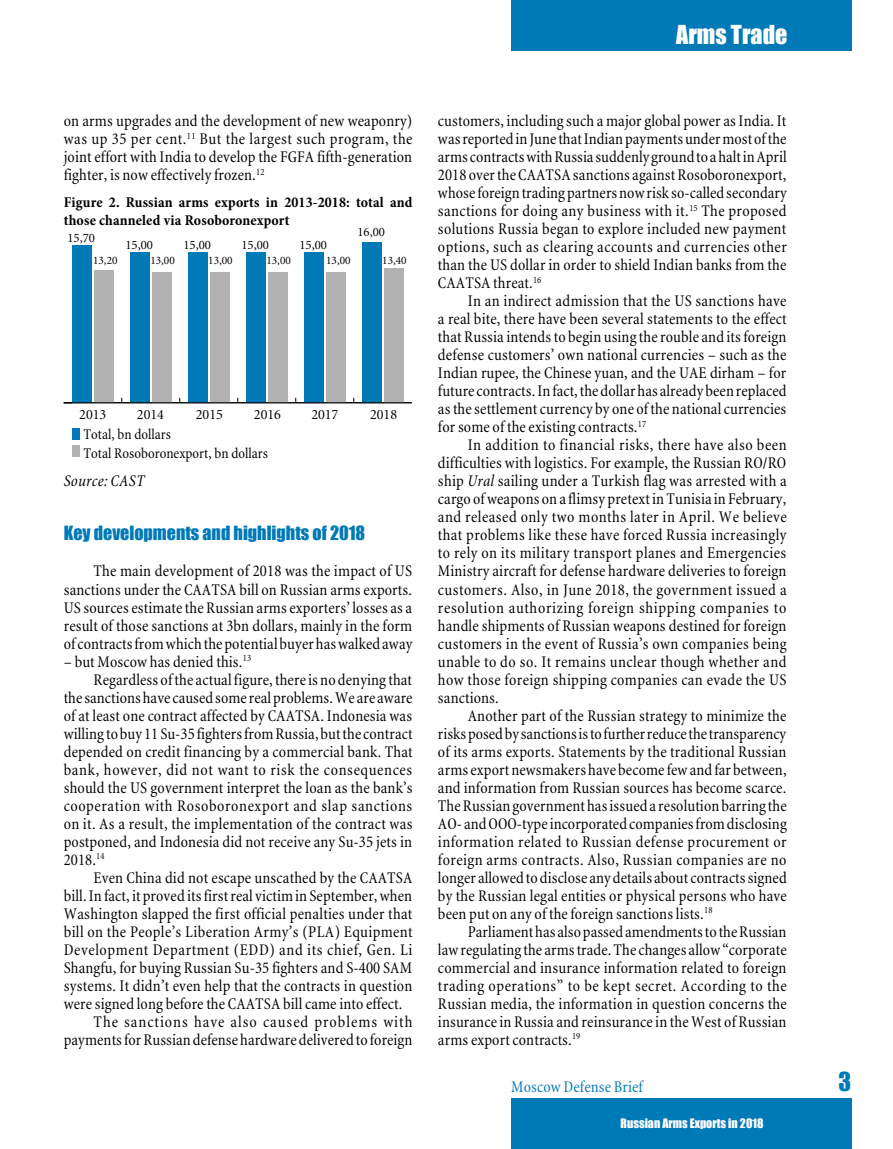
<style>
.page{position:relative;width:893px;height:1149px;background:#fff}
.page>*{position:absolute;margin:0;border:0;box-sizing:border-box;transform-origin:0 0}
.t1{font:24px "Impact";color:#fff}
.t2{font:24px "Impact";color:#0079b7}
.t3{font:18px "Impact";color:#0079b7}
.t4{font:condensed 16.5px/18px "Minion";letter-spacing:.005em;color:#000;text-align:justify}
.t5{font:condensed 16.5px "Minion";letter-spacing:.035em;color:#000}
.t6{font:condensed 16.5px "Minion";letter-spacing:.06em;color:#000}
.t7{font:condensed 16.5px "Minion";letter-spacing:.005em;color:#0079b7}
.t8{font:italic condensed 16.5px "Minion";letter-spacing:.015em;color:#000}
.t9{font:700 condensed 15px/18px "Minion Pro";letter-spacing:.01em;color:#000}
.t10{font:condensed 15px/18.3px "Minion";color:#000}
.t11{font:condensed 14.25px "Minion";color:#000;scale:1.11 1}
.t12{font:condensed 12.9px "Minion";color:#000;scale:1.11 1}
.t13{font:12px "Impact";color:#fff}
.t14{font:condensed 11.4px "Minion";color:#000;scale:1.11 1}
.s1{font-style:italic}
</style>
<div class="page">
<div style="left:511px;top:1097px;width:340px;height:51px;background:#0079b7"></div>
<div style="left:511px;top:0;width:340px;height:51px;background:#0079b7"></div>
<div style="left:94px;top:270px;width:19px;height:132px;background:#b3b2b2"></div>
<div style="left:152px;top:272px;width:19px;height:130px;background:#b3b2b2"></div>
<div style="left:210px;top:272px;width:19px;height:130px;background:#b3b2b2"></div>
<div style="left:268px;top:272px;width:19px;height:130px;background:#b3b2b2"></div>
<div style="left:326px;top:272px;width:19px;height:130px;background:#b3b2b2"></div>
<div style="left:384px;top:268px;width:19px;height:134px;background:#b3b2b2"></div>
<div style="left:72px;top:245px;width:20px;height:157px;background:#0079b7"></div>
<div style="left:130px;top:252px;width:20px;height:150px;background:#0079b7"></div>
<div style="left:188px;top:252px;width:20px;height:150px;background:#0079b7"></div>
<div style="left:246px;top:252px;width:20px;height:150px;background:#0079b7"></div>
<div style="left:304px;top:252px;width:20px;height:150px;background:#0079b7"></div>
<div style="left:362px;top:242px;width:20px;height:160px;background:#0079b7"></div>
<hr style="left:64px;top:402px;width:348px;height:1px;background:#000">
<div style="left:72px;top:428px;width:8px;height:11px;background:#0079b7"></div>
<div style="left:72px;top:445px;width:8px;height:12px;background:#b3b2b2"></div>
<h1 class="t1" style="left:676px;top:16px;width:113px">Arms Trade</h1>
<p class="t4" style="left:64px;top:112px;width:350px">on arms upgrades and the development of new weaponry) was up 35 per cent.<sup>11</sup> But the largest such program, the joint effort with India to develop the FGFA fifth-generation fighter, is now effectively frozen.<sup>12</sup></p>
<p class="t9" style="left:64px;top:193px;width:350px">Figure 2. Russian arms exports in 2013-2018: total and those channeled via Rosoboronexport</p>
<p class="t12" style="left:357px;top:225px;width:26px">16,00</p>
<p class="t12" style="left:67px;top:231px;width:26px">15,70</p>
<p class="t14" style="left:93px;top:254px;width:24px">13,20</p>
<p class="t14" style="left:150px;top:254px;width:24px">13,00</p>
<p class="t14" style="left:382px;top:254px;width:24px">13,40</p>
<p class="t12" style="left:125px;top:238px;width:26px">15,00</p>
<p class="t12" style="left:183px;top:238px;width:26px">15,00</p>
<p class="t12" style="left:241px;top:238px;width:26px">15,00</p>
<p class="t12" style="left:299px;top:238px;width:26px">15,00</p>
<p class="t14" style="left:208px;top:254px;width:24px">13,00</p>
<p class="t14" style="left:266px;top:254px;width:24px">13,00</p>
<p class="t14" style="left:326px;top:254px;width:24px">13,00</p>
<p class="t11" style="left:79px;top:407px;width:26px">2013</p>
<p class="t11" style="left:137px;top:407px;width:26px">2014</p>
<p class="t11" style="left:196px;top:407px;width:26px">2015</p>
<p class="t11" style="left:254px;top:407px;width:26px">2016</p>
<p class="t11" style="left:311px;top:407px;width:26px">2017</p>
<p class="t11" style="left:370px;top:407px;width:26px">2018</p>
<p class="t10" style="left:84px;top:425px;width:186px">Total, bn dollars<br>Total Rosoboronexport, bn dollars</p>
<p class="t8" style="left:64px;top:472px;width:82px">Source: CAST</p>
<p class="t3" style="left:64px;top:519px;width:303px">Key developments and highlights of 2018</p>
<p class="t4" style="left:64px;top:562px;width:350px;text-indent:30px">The main development of 2018 was the impact of US sanctions under the CAATSA bill on Russian arms exports.<br>US sources estimate the Russian arms exporters’ losses as a result of those sanctions at 3bn dollars, mainly in the form of contracts from which the potential buyer has walked away</p>
<p class="t4" style="left:64px;top:652px;width:189px">– but Moscow has denied this.<sup>13</sup></p>
<p class="t4" style="left:94px;top:670px;width:320px">Regardless of the actual figure, there is no denying that</p>
<p class="t4" style="left:64px;top:688px;width:350px">the sanctions have caused some real problems. We are aware</p>
<p class="t4" style="left:64px;top:706px;width:350px">of at least one contract affected by CAATSA. Indonesia was</p>
<p class="t4" style="left:64px;top:724px;width:350px">willing to buy 11 Su-35 fighters from Russia, but the contract</p>
<p class="t4" style="left:64px;top:742px;width:351px">depended on credit financing by a commercial bank. That</p>
<p class="t5" style="left:64px;top:760px;width:350px">bank, however, did not want to risk the consequences</p>
<p class="t4" style="left:64px;top:778px;width:350px">should the US government interpret the loan as the bank’s</p>
<p class="t5" style="left:64px;top:796px;width:350px">cooperation with Rosoboronexport and slap sanctions</p>
<p class="t4" style="left:64px;top:814px;width:350px">on it. As a result, the implementation of the contract was</p>
<p class="t4" style="left:64px;top:832px;width:350px">postponed, and Indonesia did not receive any Su-35 jets in</p>
<p class="t4" style="left:64px;top:850px;width:42px">2018.<sup>14</sup></p>
<p class="t4" style="left:94px;top:868px;width:320px">Even China did not escape unscathed by the CAATSA</p>
<p class="t4" style="left:64px;top:886px;width:350px">bill. In fact, it proved its first real victim in September, when</p>
<p class="t4" style="left:64px;top:904px;width:350px">Washington slapped the first official penalties under that</p>
<p class="t4" style="left:64px;top:922px;width:351px">bill on the People’s Liberation Army’s (PLA) Equipment</p>
<p class="t5" style="left:64px;top:940px;width:350px">Development Department (EDD) and its chief, Gen. Li</p>
<p class="t4" style="left:64px;top:958px;width:350px">Shangfu, for buying Russian Su-35 fighters and S-400 SAM</p>
<p class="t4" style="left:64px;top:976px;width:350px">systems. It didn’t even help that the contracts in question</p>
<p class="t4" style="left:64px;top:994px;width:340px">were signed long before the CAATSA bill came into effect.</p>
<p class="t6" style="left:94px;top:1012px;width:320px">The sanctions have also caused problems with</p>
<p class="t4" style="left:64px;top:1030px;width:350px">payments for Russian defense hardware delivered to foreign</p>
<p class="t4" style="left:438px;top:112px;width:350px">customers, including such a major global power as India. It was reported in June that Indian payments under most of the arms contracts with Russia suddenly ground to a halt in April 2018 over the CAATSA sanctions against Rosoboronexport, whose foreign trading partners now risk so-called secondary sanctions for doing any business with it.<sup>15</sup> The proposed solutions Russia began to explore included new payment options, such as clearing accounts and currencies other than the US dollar in order to shield Indian banks from the CAATSA threat.<sup>16</sup></p>
<p class="t4" style="left:438px;top:292px;width:350px;text-indent:30px">In an indirect admission that the US sanctions have a real bite, there have been several statements to the effect that Russia intends to begin using the rouble and its foreign defense customers’ own national currencies – such as the Indian rupee, the Chinese yuan, and the UAE dirham – for future contracts. In fact, the dollar has already been replaced as the settlement currency by one of the national currencies for some of the existing contracts.<sup>17</sup></p>
<p class="t4" style="left:438px;top:436px;width:350px;text-indent:30px">In addition to financial risks, there have also been difficulties with logistics. For example, the Russian RO/RO ship <span class="s1">Ural</span> sailing under a Turkish flag was arrested with a cargo of weapons on a flimsy pretext in Tunisia in February, and released only two months later in April. We believe that problems like these have forced Russia increasingly to rely on its military transport planes and Emergencies Ministry aircraft for defense hardware deliveries to foreign customers. Also, in June 2018, the government issued a resolution authorizing foreign shipping companies to handle shipments of Russian weapons destined for foreign customers in the event of Russia’s own companies being unable to do so. It remains unclear though whether and how those foreign shipping companies can evade the US sanctions.</p>
<p class="t4" style="left:438px;top:706px;width:350px;text-indent:30px">Another part of the Russian strategy to minimize the risks posed by sanctions is to further reduce the transparency of its arms exports. Statements by the traditional Russian arms export newsmakers have become few and far between, and information from Russian sources has become scarce.<br>The Russian government has issued a resolution barring the AO- and OOO-type incorporated companies from disclosing information related to Russian defense procurement or foreign arms contracts. Also, Russian companies are no longer allowed to disclose any details about contracts signed by the Russian legal entities or physical persons who have been put on any of the foreign sanctions lists.<sup>18</sup></p>
<p class="t4" style="left:438px;top:922px;width:350px;text-indent:30px">Parliament has also passed amendments to the Russian law regulating the arms trade. The changes allow “corporate commercial and insurance information related to foreign trading operations” to be kept secret. According to the Russian media, the information in question concerns the insurance in Russia and reinsurance in the West of Russian arms export contracts.<sup>19</sup></p>
<p class="t7" style="left:511px;top:1077px;width:133px">Moscow Defense Brief</p>
<h1 class="t2" style="left:839px;top:1062px;width:14px">3</h1>
<p class="t13" style="left:621px;top:1113px;width:144px">Russian Arms Exports in 2018</p>
<p class="t13" style="left:615px;top:1118px;width:135px">to be Regionally Integrated</p>
</div>
